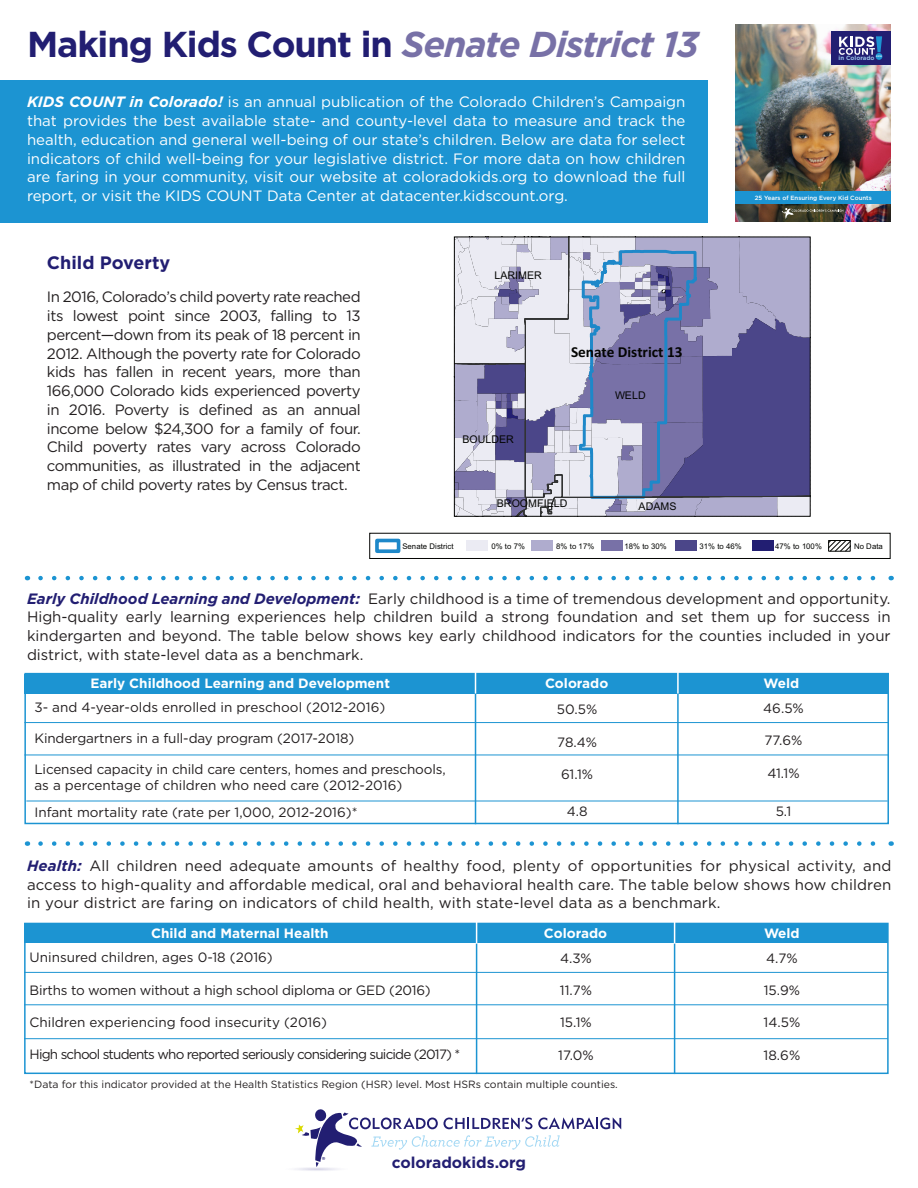
<style>
.page{position:relative;width:918px;height:1188px;background:#fff}
.page>*{position:absolute;margin:0;border:0;box-sizing:border-box;transform-origin:0 0}
.t1{font:700 36px "Gotham";letter-spacing:-.03em;color:#221e72}
.t2{font:700 18px "Gotham";color:#221e72}
.t3{font:700 15.6px "Gotham";color:#221e72}
.t4{font:700 15.3px "Calibri";color:#040503}
.t5{font:15px/18.8px "Gotham";color:#231f20;text-align:justify}
.t6{font:15px/18.8px "Gotham";color:#fff;text-align:justify}
.t7{font:13.5px "Gotham";letter-spacing:-.01em;color:#231f20}
.t8{font:700 13.5px "Gotham";color:#fff}
.t9{font:13.5px "Gotham";letter-spacing:-.06em;color:#231f20}
.t10{font:10.65px "Arial";letter-spacing:.005em;color:#040503}
.t11{font:10.5px "Gotham";color:#231f20}
.t12{font:8.85px "Myriad Pro";color:#221e72}
.t13{font:7.8px "Arial";color:#040503}
.t14{font:500 6.15px "Gotham";color:#fff}
.t15{font:700 6px "Gotham";color:#97bfe6}
.t16{font:700 2.25px "Gotham";color:#fff}
.s1{font-style:italic;color:#7871a7}
.s2{font-weight:700;font-style:italic}
.s3{font-weight:700;font-style:italic;color:#221e72}
</style>
<div class="page">
<div style="left:375px;top:539px;width:25px;height:14px;border:4px solid #1e88c9"></div>
<div style="left:467px;top:541px;width:21px;height:10px;background:#ebebf3"></div>
<div style="left:532px;top:541px;width:21px;height:10px;background:#afacce"></div>
<div style="left:601px;top:541px;width:22px;height:10px;background:#7871a7"></div>
<div style="left:675px;top:541px;width:22px;height:10px;background:#4b4689"></div>
<div style="left:752px;top:541px;width:22px;height:10px;background:#221e72"></div>
<svg style="left:830px;top:542px;width:18px;height:7px"></svg>
<div style="left:828px;top:540px;width:22px;height:11px;border:1px solid #040503"></div>
<div style="left:370px;top:533px;width:520px;height:26px;border:1px solid #040503"></div>
<div style="left:0;top:80px;width:708px;height:143px;background:#1c94d2"></div>
<svg style="left:295px;top:1109px;width:326px;height:62px"></svg>
<img style="left:736px;top:25px;width:155px;height:196px">
<div style="left:736px;top:192px;width:155px;height:12px;background:#1c94d2"></div>
<div style="left:831px;top:32px;width:60px;height:33px;background:#221e72"></div>
<svg style="left:839px;top:36px;width:43px;height:19px"></svg>
<div style="left:876px;top:53px;width:6px;height:7px;background:#1c94d2;border-radius:50%"></div>
<svg style="left:781px;top:208px;width:62px;height:11px"></svg>
<svg style="left:454px;top:237px;width:356px;height:280px;background:#9998bc"></svg>
<svg style="left:40px;top:576px;width:836px;height:4px"></svg>
<svg style="left:40px;top:841px;width:836px;height:5px"></svg>
<div style="left:24px;top:673px;width:865px;height:151px;border:2px solid #1c94d2"></div>
<div style="left:24px;top:674px;width:864px;height:20px;background:#1c94d2"></div>
<hr style="left:475px;top:694px;width:1px;height:130px;background:#1c94d2">
<hr style="left:677px;top:694px;width:2px;height:130px;background:#1c94d2">
<svg style="left:475px;top:673px;width:1px;height:21px"></svg>
<hr style="left:677px;top:670px;width:2px;height:24px;background:#fff">
<hr style="left:24px;top:722px;width:864px;height:1px;background:#1c94d2">
<hr style="left:24px;top:755px;width:864px;height:1px;background:#1c94d2">
<hr style="left:26px;top:801px;width:862px;height:1px;background:#1c94d2">
<div style="left:24px;top:923px;width:865px;height:151px;border:2px solid #1c94d2"></div>
<div style="left:24px;top:923px;width:863px;height:20px;background:#1c94d2"></div>
<hr style="left:476px;top:943px;width:1px;height:131px;background:#1c94d2">
<hr style="left:674px;top:943px;width:1px;height:131px;background:#1c94d2">
<svg style="left:476px;top:923px;width:1px;height:20px"></svg>
<svg style="left:674px;top:923px;width:1px;height:20px"></svg>
<hr style="left:24px;top:972px;width:864px;height:1px;background:#1c94d2">
<hr style="left:24px;top:1004px;width:864px;height:1px;background:#1c94d2">
<hr style="left:24px;top:1038px;width:864px;height:1px;background:#1c94d2">
<p class="t1" style="left:27px;top:21px;width:674px">Making Kids Count in <span class="s1">Senate District 13</span></p>
<p class="t6" style="left:27px;top:92px;width:660px"><span class="s2">KIDS COUNT in Colorado!</span> is an annual publication of the Colorado Children’s Campaign that provides the best available state- and county-level data to measure and track the health, education and general well-being of our state’s children. Below are data for select indicators of child well-being for your legislative district. For more data on how children are faring in your community, visit our website at coloradokids.org to download the full report, or visit the KIDS COUNT Data Center at datacenter.kidscount.org.</p>
<p class="t2" style="left:47px;top:250px;width:125px">Child Poverty</p>
<p class="t5" style="left:47px;top:287px;width:315px">In 2016, Colorado’s child poverty rate reached its lowest point since 2003, falling to 13 percent—down from its peak of 18 percent in 2012. Although the poverty rate for Colorado kids has fallen in recent years, more than 166,000 Colorado kids experienced poverty in 2016. Poverty is defined as an annual income below $24,300 for a family of four.<br>Child poverty rates vary across Colorado communities, as illustrated in the adjacent map of child poverty rates by Census tract.</p>
<p class="t10" style="left:495px;top:268px;width:49px">LARIMER</p>
<p class="t10" style="left:462px;top:432px;width:53px">BOULDER</p>
<p class="t4" style="left:571px;top:341px;width:113px">Senate District 13</p>
<p class="t10" style="left:615px;top:388px;width:32px">WELD</p>
<p class="t10" style="left:497px;top:496px;width:72px">BROOMFIELD</p>
<p class="t10" style="left:639px;top:499px;width:39px">ADAMS</p>
<p class="t15" style="left:839px;top:54px;width:37px">in Colorado</p>
<p class="t16" style="left:876px;top:55px;width:7px">2018</p>
<p class="t14" style="left:755px;top:194px;width:119px">25 Years of Ensuring Every Kid Counts</p>
<p class="t13" style="left:402px;top:541px;width:53px">Senate District</p>
<p class="t13" style="left:491px;top:541px;width:35px">0% to 7%</p>
<p class="t13" style="left:556px;top:541px;width:40px">8% to 17%</p>
<p class="t13" style="left:624px;top:541px;width:44px">18% to 30%</p>
<p class="t13" style="left:699px;top:541px;width:44px">31% to 46%</p>
<p class="t13" style="left:775px;top:541px;width:48px">47% to 100%</p>
<p class="t13" style="left:854px;top:541px;width:30px">No Data</p>
<p class="t5" style="left:27px;top:589px;width:865px"><span class="s3">Early Childhood Learning and Development:</span> Early childhood is a time of tremendous development and opportunity.<br>High-quality early learning experiences help children build a strong foundation and set them up for success in kindergarten and beyond. The table below shows key early childhood indicators for the counties included in your district, with state-level data as a benchmark.</p>
<p class="t8" style="left:90px;top:675px;width:301px">Early Childhood Learning and Development</p>
<p class="t8" style="left:545px;top:675px;width:65px">Colorado</p>
<p class="t8" style="left:764px;top:675px;width:37px">Weld</p>
<p class="t7" style="left:34px;top:699px;width:352px">3- and 4-year-olds enrolled in preschool (2012-2016)</p>
<p class="t7" style="left:34px;top:730px;width:321px">Kindergartners in a full-day program (2017-2018)</p>
<p class="t7" style="left:34px;top:761px;width:413px">Licensed capacity in child care centers, homes and preschools,</p>
<p class="t7" style="left:34px;top:777px;width:369px">as a percentage of children who need care (2012-2016)</p>
<p class="t7" style="left:34px;top:803px;width:325px">Infant mortality rate (rate per 1,000, 2012-2016)*</p>
<p class="t7" style="left:557px;top:701px;width:42px">50.5%</p>
<p class="t7" style="left:557px;top:733px;width:42px">78.4%</p>
<p class="t7" style="left:561px;top:766px;width:34px">61.1%</p>
<p class="t7" style="left:567px;top:803px;width:22px">4.8</p>
<p class="t7" style="left:763px;top:699px;width:42px">46.5%</p>
<p class="t7" style="left:765px;top:732px;width:40px">77.6%</p>
<p class="t7" style="left:767px;top:764px;width:34px">41.1%</p>
<p class="t7" style="left:776px;top:803px;width:17px">5.1</p>
<p class="t5" style="left:27px;top:856px;width:866px"><span class="s3">Health:</span> All children need adequate amounts of healthy food, plenty of opportunities for physical activity, and access to high-quality and affordable medical, oral and behavioral health care. The table below shows how children in your district are faring on indicators of child health, with state-level data as a benchmark.</p>
<p class="t8" style="left:151px;top:924px;width:179px">Child and Maternal Health</p>
<p class="t8" style="left:544px;top:924px;width:65px">Colorado</p>
<p class="t8" style="left:764px;top:924px;width:37px">Weld</p>
<p class="t7" style="left:30px;top:949px;width:245px">Uninsured children, ages 0-18 (2016)</p>
<p class="t7" style="left:30px;top:981px;width:403px">Births to women without a high school diploma or GED (2016)</p>
<p class="t7" style="left:30px;top:1014px;width:299px">Children experiencing food insecurity (2016)</p>
<p class="t9" style="left:30px;top:1046px;width:432px">High school students who reported seriously considering suicide (2017) *</p>
<p class="t7" style="left:560px;top:949px;width:33px">4.3%</p>
<p class="t7" style="left:560px;top:982px;width:34px">11.7%</p>
<p class="t7" style="left:560px;top:1014px;width:33px">15.1%</p>
<p class="t7" style="left:558px;top:1046px;width:37px">17.0%</p>
<p class="t11" style="left:30px;top:1078px;width:590px">*Data for this indicator provided at the Health Statistics Region (HSR) level. Most HSRs contain multiple counties.</p>
<p class="t12" style="left:322px;top:1155px;width:5px">®</p>
<p class="t3" style="left:392px;top:1152px;width:136px">coloradokids.org</p>
<p class="t7" style="left:766px;top:949px;width:33px">4.7%</p>
<p class="t7" style="left:764px;top:982px;width:38px">15.9%</p>
<p class="t7" style="left:764px;top:1014px;width:38px">14.5%</p>
<p class="t7" style="left:764px;top:1046px;width:38px">18.6%</p>
</div>
